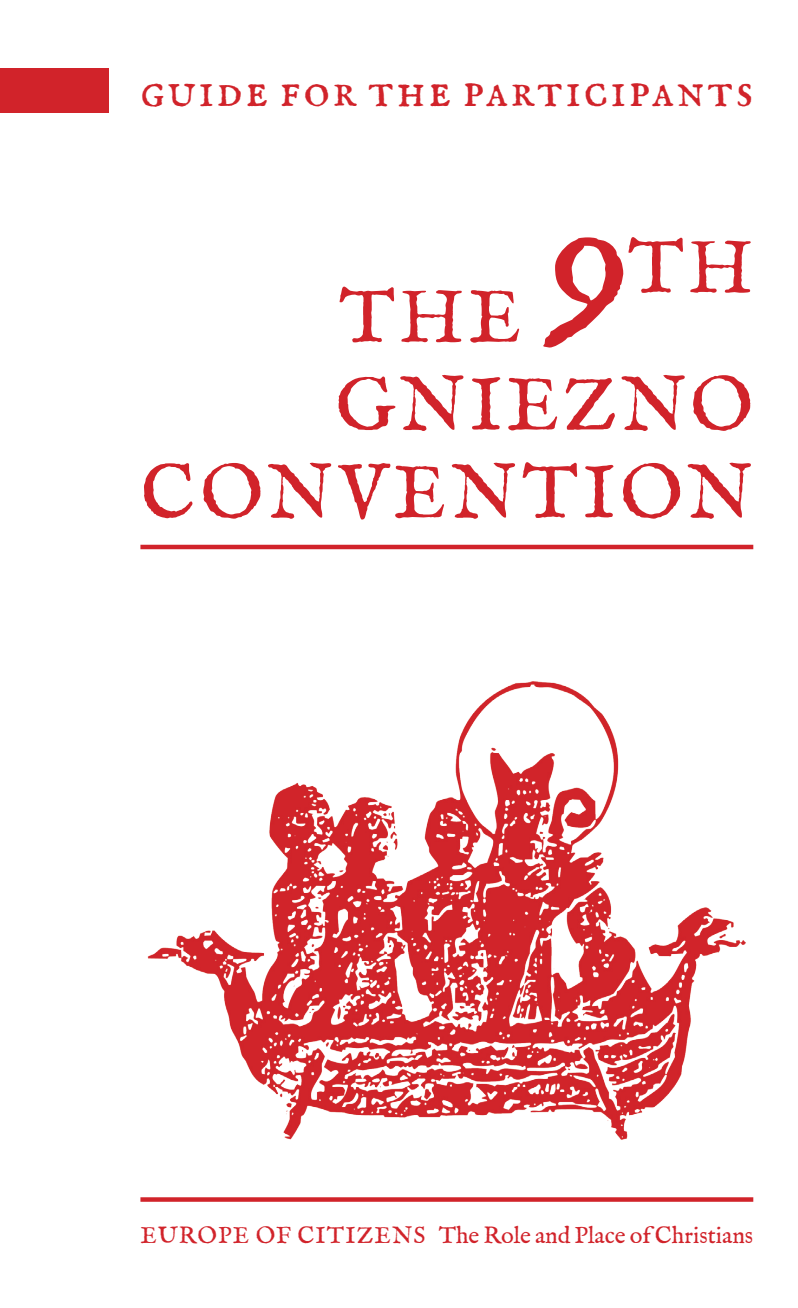
<style>
.page{position:relative;width:798px;height:1308px;background:#fff}
.page>*{position:absolute;margin:0;border:0;box-sizing:border-box;transform-origin:0 0}
.t1{font:200.25px "IM FELL English PRO Roman";color:#d1232a}
.t2{font:76.5px/137.2px "IM FELL English PRO Roman";letter-spacing:.05em;color:#d1232a;text-align:right}
.t3{font:49.5px "IM FELL English PRO Roman";letter-spacing:.06em;color:#d1232a}
.t4{font:23.62px "IM FELL English PRO Roman";letter-spacing:.04em;color:#d1232a}
</style>
<div class="page">
<img style="left:147px;top:681px;width:599px;height:459px">
<hr style="left:140px;top:545px;width:613px;height:4px;background:#d1232a">
<svg style="left:140px;top:1197px;width:613px;height:4px;background:#d43238"></svg>
<div style="left:0;top:69px;width:108px;height:44px;background:#d1232a"></div>
<h3 class="t3" style="left:140px;top:61px;width:614px">guide for the participants</h3>
<h2 class="t2" style="left:335px;top:200px;width:419px">Th<br>Gniezno</h2>
<h2 class="t2" style="left:140px;top:425px;width:614px">ConvenTion</h2>
<h1 class="t1" style="left:545px;top:143px;width:89px">9</h1>
<h2 class="t2" style="left:339px;top:249px;width:184px">The</h2>
<p class="t4" style="left:140px;top:1221px;width:614px">eURoPe oF CiTizenS The Role and Place of Christians</p>
</div>
